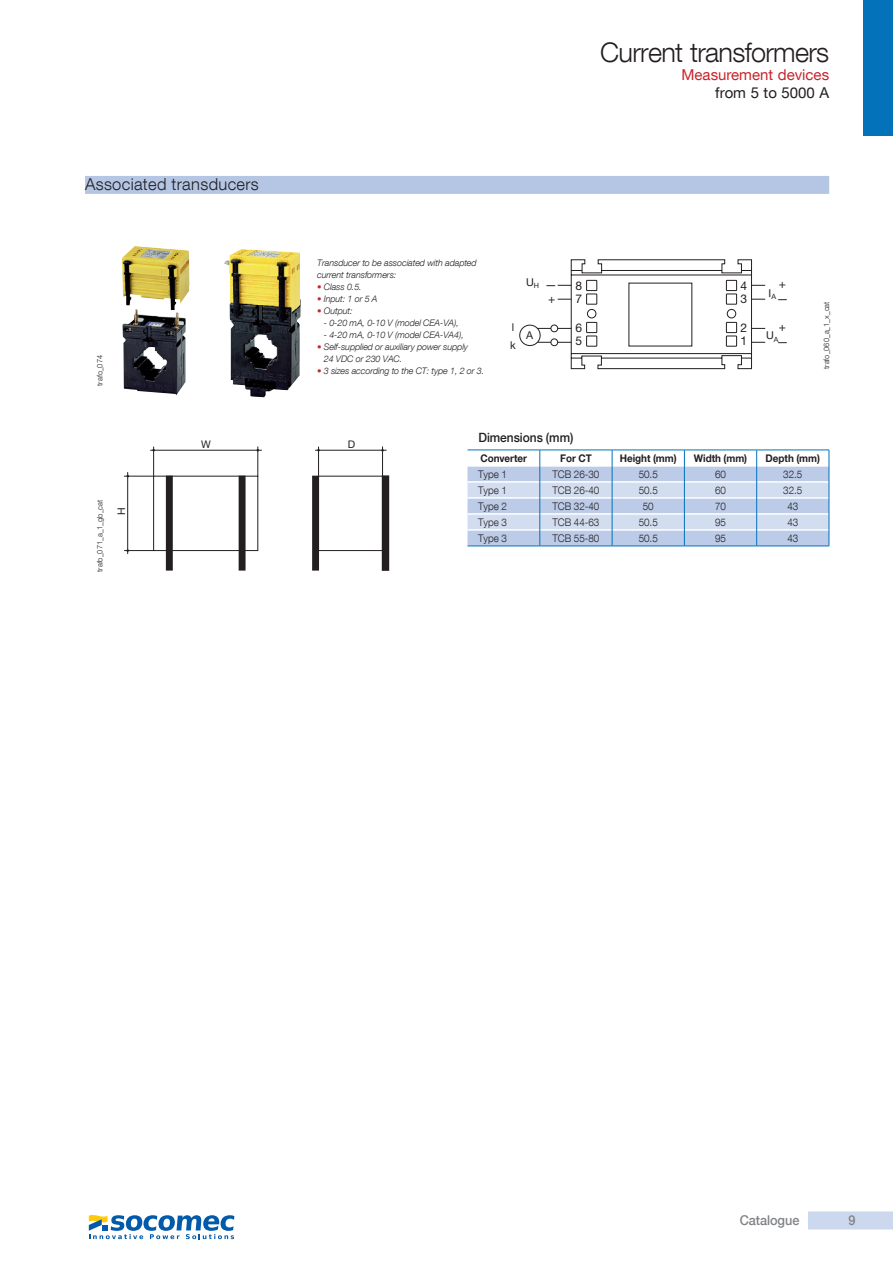
<style>
.page{position:relative;width:893px;height:1263px;background:#fff}
.page>*{position:absolute;margin:0;border:0;box-sizing:border-box;transform-origin:0 0}
.t1{font:300 27px "Helvetica Neue LT Com";letter-spacing:-.025em;color:#231f20}
.t2{font:300 16.5px "Helvetica Neue LT Com";letter-spacing:.02em;color:#231f20}
.t3{font:15px "Helvetica Neue LT Com";color:#c8242b}
.t4{font:15px "Helvetica Neue LT Com";color:#231f20}
.t5{font:500 13.5px "Helvetica Neue LT Com";letter-spacing:-.005em;color:#808285;scale:.94 1}
.t6{font:500 12.75px "Helvetica Neue LT Com";letter-spacing:-.005em;color:#231f20;scale:.94 1}
.t7{font:12px/13.5px "Helvetica Neue LT Com";color:#231f20}
.t8{font:12px/14.4px "Helvetica Neue LT Com";color:#231f20;scale:2.5 1}
.t9{font:10.8px/18px "Helvetica Neue LT Com";color:#231f20}
.t10{font:300 10.5px "Helvetica Neue LT Com";letter-spacing:-.005em;color:#231f20;scale:.94 1}
.t11{font:700 10.5px "Helvetica Neue LT Com";letter-spacing:-.005em;color:#231f20;scale:.94 1}
.t12{font:10.5px "Helvetica Neue LT Com";color:#231f20}
.t13{font:italic 300 9px/12px "Helvetica Neue LT Com";letter-spacing:-.01em;color:#231f20}
.t14{font:300 7.5px "Helvetica Neue LT Com";color:#231f20}
.s1{color:#c8242b}
</style>
<div class="page">
<div style="left:808px;top:1211px;width:85px;height:18px;background:#ccd8ed"></div>
<div style="left:863px;top:0;width:30px;height:136px;background:#0372bb"></div>
<div style="left:85px;top:176px;width:744px;height:18px;background:#b5c6e5"></div>
<img style="left:122px;top:246px;width:179px;height:151px">
<svg style="left:519px;top:259px;width:246px;height:110px"></svg>
<hr style="left:127px;top:472px;width:1px;height:82px;background:#231f20">
<hr style="left:124px;top:476px;width:30px;height:1px;background:#231f20">
<hr style="left:124px;top:550px;width:30px;height:1px;background:#231f20">
<hr style="left:151px;top:450px;width:111px;height:1px;background:#231f20">
<svg style="left:257px;top:447px;width:2px;height:29px"></svg>
<svg style="left:152px;top:447px;width:3px;height:29px"></svg>
<hr style="left:315px;top:450px;width:71px;height:1px;background:#231f20">
<svg style="left:381px;top:447px;width:3px;height:29px"></svg>
<svg style="left:317px;top:447px;width:3px;height:29px"></svg>
<div style="left:153px;top:476px;width:105px;height:75px;background:#fff;border:1px solid #231f20"></div>
<div style="left:318px;top:476px;width:65px;height:75px;background:#fff;border:1px solid #231f20"></div>
<div style="left:166px;top:476px;width:6px;height:94px;background:#231f20"></div>
<div style="left:166px;top:476px;width:7px;height:94px;border:1px solid #231f20"></div>
<div style="left:239px;top:476px;width:6px;height:94px;background:#231f20"></div>
<div style="left:313px;top:476px;width:6px;height:94px;background:#231f20"></div>
<div style="left:312px;top:476px;width:7px;height:94px;border:1px solid #231f20"></div>
<div style="left:383px;top:476px;width:5px;height:94px;background:#231f20"></div>
<div style="left:382px;top:475px;width:7px;height:96px;border:2px solid #231f20"></div>
<svg style="left:467px;top:450px;width:363px;height:96px"></svg>
<hr style="left:467px;top:546px;width:73px;height:1px;background:#0372bb">
<hr style="left:540px;top:546px;width:72px;height:1px;background:#0372bb">
<hr style="left:612px;top:546px;width:72px;height:1px;background:#0372bb">
<hr style="left:684px;top:546px;width:73px;height:1px;background:#0372bb">
<hr style="left:757px;top:546px;width:72px;height:1px;background:#0372bb">
<svg style="left:89px;top:1215px;width:145px;height:24px"></svg>
<h2 class="t2" style="left:85px;top:174px;width:175px">Associated transducers</h2>
<p class="t14" style="left:95px;top:386px;width:32px;rotate:-90deg">trafo_074</p>
<h1 class="t1" style="left:600px;top:36px;width:230px">Current transformers</h1>
<h3 class="t3" style="left:681px;top:65px;width:149px">Measurement devices</h3>
<h3 class="t4" style="left:715px;top:83px;width:115px">from 5 to 5000 A</h3>
<p class="t13" style="left:317px;top:256px;width:161px">Transducer to be associated with adapted current transformers:</p>
<p class="t13" style="left:317px;top:280px;width:46px"><span class="s1">•</span> Class 0.5.</p>
<p class="t13" style="left:317px;top:292px;width:62px"><span class="s1">•</span> Input: 1 or 5 A</p>
<p class="t13" style="left:317px;top:304px;width:37px"><span class="s1">•</span> Output:</p>
<p class="t13" style="left:324px;top:316px;width:137px">- 0-20 mA, 0-10 V (model CEA-VA),</p>
<p class="t13" style="left:324px;top:328px;width:141px">- 4-20 mA, 0-10 V (model CEA-VA4),</p>
<p class="t13" style="left:324px;top:340px;width:146px;text-indent:-7px"><span class="s1">•</span> Self-supplied or auxiliary power supply<br>24 VDC or 230 VAC.</p>
<p class="t13" style="left:317px;top:364px;width:169px"><span class="s1">•</span> 3 sizes according to the CT: type 1, 2 or 3.</p>
<p class="t9" style="left:510px;top:318px;width:7px">l k</p>
<p class="t9" style="left:526px;top:272px;width:14px">U<sub>H</sub></p>
<h3 class="t7" style="left:740px;top:278px;width:8px">4<br>3</h3>
<h3 class="t7" style="left:740px;top:320px;width:8px">2<br>1</h3>
<h3 class="t7" style="left:576px;top:278px;width:8px">8<br>7</h3>
<h3 class="t7" style="left:576px;top:320px;width:8px">6<br>5</h3>
<h3 class="t7" style="left:779px;top:277px;width:9px">+</h3>
<h3 class="t8" style="left:545px;top:277px;width:6px">- +</h3>
<p class="t9" style="left:768px;top:284px;width:9px">I<sub>A</sub></p>
<h3 class="t8" style="left:777px;top:291px;width:6px">-</h3>
<h3 class="t7" style="left:779px;top:320px;width:9px">+</h3>
<p class="t9" style="left:526px;top:326px;width:8px">A</p>
<p class="t9" style="left:766px;top:326px;width:14px">U<sub>A</sub></p>
<h3 class="t8" style="left:777px;top:334px;width:6px">-</h3>
<p class="t14" style="left:822px;top:369px;width:69px;rotate:-90deg">trafo_060_a_1_x_cat</p>
<p class="t14" style="left:95px;top:572px;width:74px;rotate:-90deg">trafo_071_a_1_gb_cat</p>
<p class="t12" style="left:115px;top:515px;width:9px;rotate:-90deg">H</p>
<p class="t12" style="left:201px;top:437px;width:11px">W</p>
<p class="t12" style="left:348px;top:437px;width:9px">D</p>
<h3 class="t6" style="left:478px;top:430px;width:103px">Dimensions (mm)</h3>
<p class="t11" style="left:480px;top:451px;width:51px">Converter</p>
<p class="t11" style="left:560px;top:451px;width:35px">For CT</p>
<p class="t11" style="left:620px;top:451px;width:62px">Height (mm)</p>
<p class="t11" style="left:694px;top:451px;width:58px">Width (mm)</p>
<p class="t11" style="left:766px;top:451px;width:59px">Depth (mm)</p>
<p class="t10" style="left:478px;top:467px;width:32px">Type 1</p>
<p class="t10" style="left:552px;top:467px;width:51px">TCB 26-30</p>
<p class="t10" style="left:639px;top:467px;width:22px">50.5</p>
<p class="t10" style="left:715px;top:467px;width:13px">60</p>
<p class="t10" style="left:783px;top:467px;width:22px">32.5</p>
<p class="t10" style="left:478px;top:483px;width:32px">Type 1</p>
<p class="t10" style="left:552px;top:483px;width:51px">TCB 26-40</p>
<p class="t10" style="left:639px;top:483px;width:22px">50.5</p>
<p class="t10" style="left:715px;top:483px;width:13px">60</p>
<p class="t10" style="left:783px;top:483px;width:22px">32.5</p>
<p class="t10" style="left:478px;top:499px;width:32px">Type 2</p>
<p class="t10" style="left:552px;top:499px;width:51px">TCB 32-40</p>
<p class="t10" style="left:643px;top:499px;width:13px">50</p>
<p class="t10" style="left:715px;top:499px;width:13px">70</p>
<p class="t10" style="left:787px;top:499px;width:13px">43</p>
<p class="t10" style="left:478px;top:515px;width:32px">Type 3</p>
<p class="t10" style="left:552px;top:515px;width:51px">TCB 44-63</p>
<p class="t10" style="left:639px;top:515px;width:22px">50.5</p>
<p class="t10" style="left:715px;top:515px;width:13px">95</p>
<p class="t10" style="left:787px;top:515px;width:13px">43</p>
<p class="t10" style="left:478px;top:531px;width:32px">Type 3</p>
<p class="t10" style="left:552px;top:531px;width:51px">TCB 55-80</p>
<p class="t10" style="left:639px;top:531px;width:22px">50.5</p>
<p class="t10" style="left:715px;top:531px;width:13px">95</p>
<p class="t10" style="left:787px;top:531px;width:13px">43</p>
<h3 class="t5" style="left:740px;top:1212px;width:65px">Catalogue</h3>
<h3 class="t5" style="left:848px;top:1212px;width:9px">9</h3>
</div>
